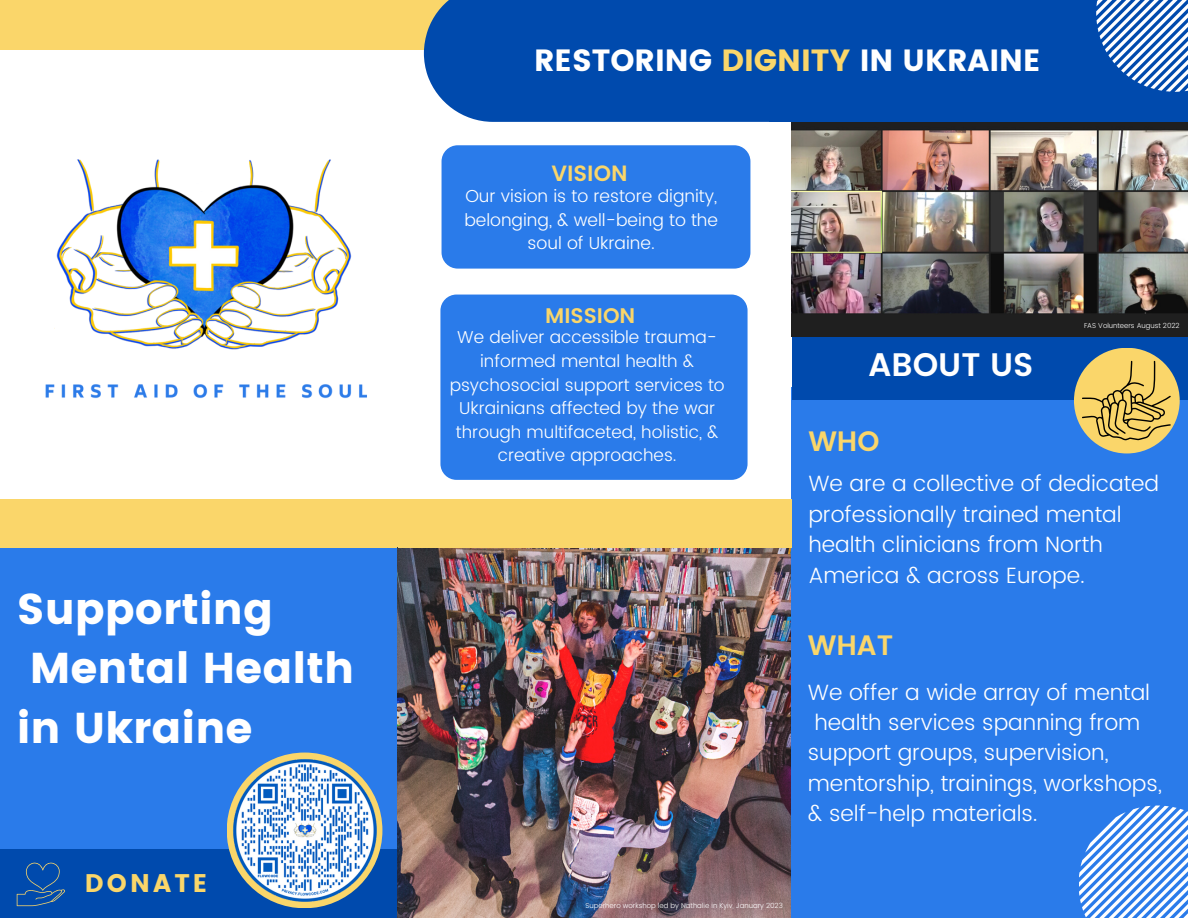
<style>
.page{position:relative;width:1188px;height:918px;background:#fff}
.page>*{position:absolute;margin:0;border:0;box-sizing:border-box;transform-origin:0 0}
.t1{font:43.05px/59.7px "Poppins";color:#fff}
.t2{font:600 32.55px "Poppins";color:#fff}
.t3{font:30.6px "Poppins";color:#fff}
.t4{font:600 28.05px "Poppins";color:#fad66a}
.t5{font:25.5px "Poppins";letter-spacing:.125em;color:#fad66a}
.t6{font:300 22.05px/30.3px "Poppins";color:#fff}
.t7{font:600 22.05px "Poppins";color:#fad66a}
.t8{font:600 21.15px "Poppins";color:#fad66a}
.t9{font:300 17.4px/23.7px "Poppins";color:#fff;text-align:center}
.t10{font:300 17.25px/23.7px "Poppins";color:#fff;text-align:center}
.t11{font:300 7.05px "Poppins";color:#fff}
.s1{color:#fad66a}
</style>
<div class="page">
<div style="left:0;top:499px;width:398px;height:375px;background:#2a7bea"></div>
<img style="left:45px;top:159px;width:322px;height:240px">
<div style="left:0;top:0;width:396px;height:50px;background:#fad66a"></div>
<div style="left:0;top:499px;width:398px;height:49px;background:#fad66a"></div>
<div style="left:0;top:849px;width:398px;height:69px;background:#004aad"></div>
<img style="left:230px;top:756px;width:149px;height:149px">
<svg style="left:17px;top:862px;width:48px;height:44px"></svg>
<div style="left:396px;top:0;width:396px;height:50px;background:#fad66a"></div>
<img style="left:398px;top:548px;width:394px;height:370px">
<div style="left:442px;top:145px;width:308px;height:124px;background:#2a7bea;border-radius:16px"></div>
<div style="left:440px;top:295px;width:308px;height:185px;background:#2a7bea;border-radius:16px"></div>
<div style="left:792px;top:388px;width:396px;height:530px;background:#2a7bea"></div>
<div style="left:792px;top:331px;width:396px;height:69px;background:#004aad"></div>
<img style="left:792px;top:122px;width:396px;height:214px">
<div style="left:1074px;top:348px;width:106px;height:105px;background:#fad66a;border-radius:50%"></div>
<svg style="left:1079px;top:806px;width:109px;height:112px"></svg>
<svg style="left:1082px;top:361px;width:89px;height:79px"></svg>
<div style="left:769px;top:0;width:419px;height:122px;background:#004aad"></div>
<div style="left:424px;top:0;width:345px;height:122px;background:#004aad"></div>
<svg style="left:1096px;top:0;width:92px;height:92px"></svg>
<div style="left:398px;top:499px;width:394px;height:49px;background:#fad66a"></div>
<h1 class="t1" style="left:17px;top:579px;width:339px">Supporting<br>Mental Health in Ukraine</h1>
<p class="t5" style="left:85px;top:868px;width:124px">DONATE</p>
<h3 class="t3" style="left:534px;top:42px;width:508px">RESTORING <span class="s1">DIGNITY</span> IN UKRAINE</h3>
<p class="t7" style="left:551px;top:161px;width:78px">VISION</p>
<p class="t9" style="left:464px;top:184px;width:255px">Our vision is to restore dignity, belonging, &amp; well-being to the soul of Ukraine.</p>
<p class="t8" style="left:545px;top:304px;width:92px">MISSION</p>
<p class="t10" style="left:450px;top:326px;width:277px">We deliver accessible trauma&shy;informed mental health &amp; psychosocial support services to<br>Ukrainians affected by the war through multifaceted, holistic, &amp; creative approaches.</p>
<h2 class="t2" style="left:869px;top:346px;width:166px">ABOUT US</h2>
<p class="t4" style="left:808px;top:425px;width:73px">WHO</p>
<p class="t11" style="left:1084px;top:321px;width:97px">FAS Volunteers August 2022</p>
<p class="t6" style="left:808px;top:469px;width:352px">We are a collective of dedicated professionally trained mental health clinicians from North<br>America &amp; across Europe.</p>
<p class="t4" style="left:808px;top:629px;width:87px">WHAT</p>
<p class="t6" style="left:808px;top:677px;width:355px">We offer a wide array of mental health services spanning from support groups, supervision, mentorship, trainings, workshops, &amp; self-help materials.</p>
<p class="t11" style="left:586px;top:901px;width:199px">Superhero workshop led by Nathalie in Kyiv, January 2023</p>
</div>
